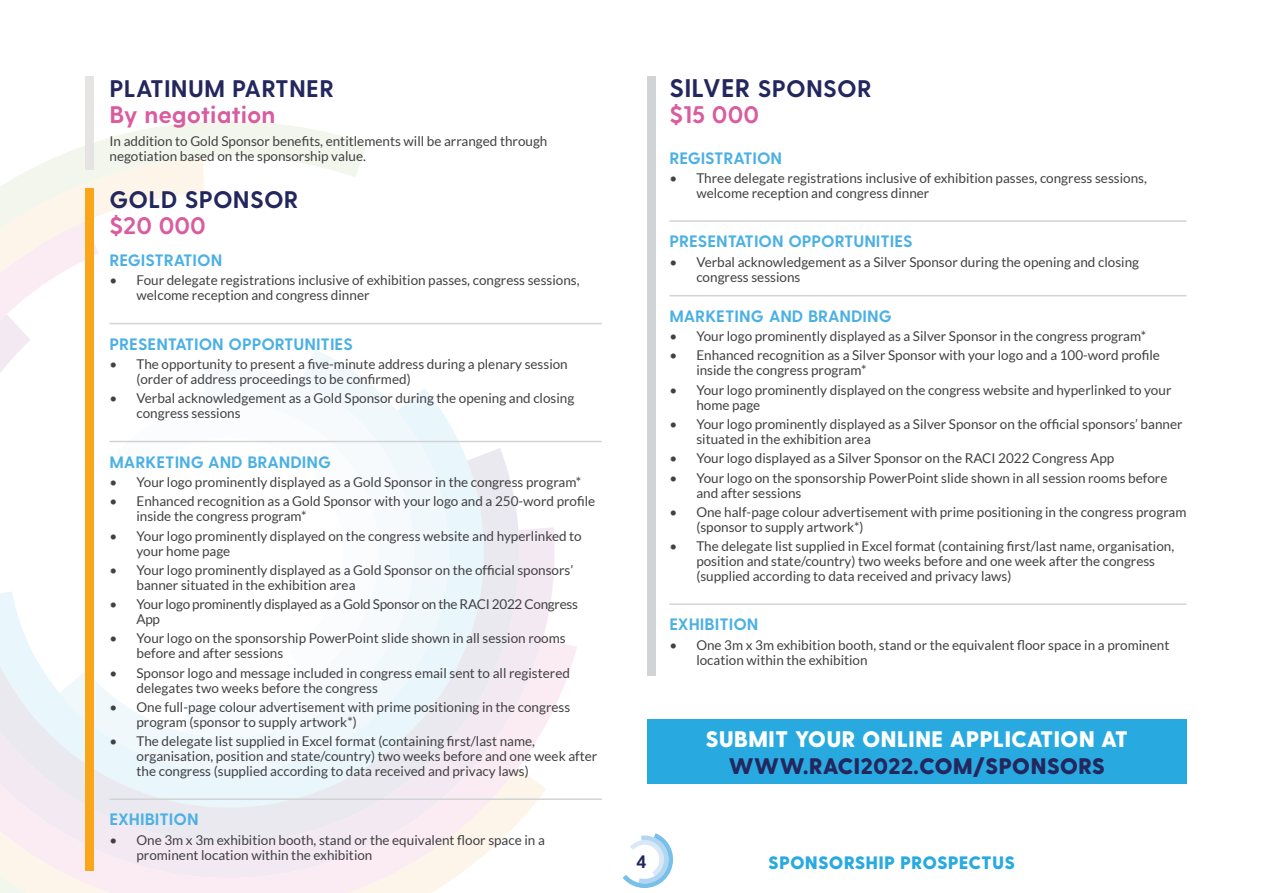
<style>
.page{position:relative;width:1263px;height:893px;background:#fff}
.page>*{position:absolute;margin:0;border:0;box-sizing:border-box;transform-origin:0 0}
.t1{font:700 24px/25.8px "Greycliff CF";letter-spacing:.01em;color:#24275d}
.t2{font:700 24px "Greycliff CF";color:#da5ca0}
.t3{font:800 22.5px "Greycliff CF";color:#fff}
.t4{font:800 22.5px "Greycliff CF";color:#24275d}
.t5{font:800 18px "Greycliff CF";letter-spacing:.01em;color:#28aae1}
.t6{font:700 18px "Greycliff CF";color:#24275d}
.t7{font:700 16.5px "Greycliff CF";color:#4bb0e4}
.t8{font:13.5px/15px "Lato";color:#414042}
.t9{font:13.5px/15px "Lato";letter-spacing:-.02em;color:#414042}
.s1{font-size:25.5px}
.s2{color:#da5ca0}
</style>
<div class="page">
<svg style="left:622px;top:833px;width:51px;height:55px"></svg>
<svg style="left:546px;top:324px;width:31px;height:400px"></svg>
<svg style="left:422px;top:324px;width:124px;height:569px"></svg>
<svg style="left:0;top:121px;width:422px;height:772px"></svg>
<hr style="left:109px;top:323px;width:493px;height:1px;background:#d1d3d4">
<hr style="left:109px;top:441px;width:493px;height:1px;background:#d1d3d4">
<hr style="left:109px;top:798px;width:493px;height:2px;background:#d1d3d4">
<div style="left:85px;top:188px;width:9px;height:682px;background:#faa61a"></div>
<div style="left:85px;top:77px;width:9px;height:93px;background:#e5e4e2"></div>
<hr style="left:669px;top:220px;width:517px;height:2px;background:#d1d3d4">
<hr style="left:669px;top:295px;width:517px;height:1px;background:#d1d3d4">
<hr style="left:669px;top:603px;width:517px;height:2px;background:#d1d3d4">
<div style="left:647px;top:77px;width:8px;height:599px;background:#d1d3d4"></div>
<div style="left:647px;top:720px;width:539px;height:64px;background:#28aae1"></div>
<h1 class="t1" style="left:110px;top:77px;width:226px">PLATINUM PARTNER</h1>
<h1 class="t2" style="left:109px;top:100px;width:168px">By negotiation</h1>
<p class="t8" style="left:109px;top:134px;width:439px">In addition to Gold Sponsor benefits, entitlements will be arranged through negotiation based on the sponsorship value.</p>
<h1 class="t1" style="left:110px;top:188px;width:191px">GOLD SPONSOR</h1>
<h1 class="t2" style="left:109px;top:211px;width:98px">$20 000</h1>
<p class="t7" style="left:109px;top:251px;width:114px">REGISTRATION</p>
<p class="t8" style="left:136px;top:273px;width:445px;text-indent:-27px">• Four delegate registrations inclusive of exhibition passes, congress sessions, welcome reception and congress dinner</p>
<p class="t7" style="left:109px;top:334px;width:245px">PRESENTATION OPPORTUNITIES</p>
<p class="t8" style="left:136px;top:357px;width:433px;text-indent:-27px">• The opportunity to present a five-minute address during a plenary session (order of address proceedings to be confirmed)</p>
<p class="t8" style="left:136px;top:391px;width:439px;text-indent:-27px">• Verbal acknowledgement as a Gold Sponsor during the opening and closing congress sessions</p>
<p class="t7" style="left:109px;top:452px;width:223px">MARKETING AND BRANDING</p>
<p class="t8" style="left:109px;top:475px;width:473px">• Your logo prominently displayed as a Gold Sponsor in the congress program*</p>
<p class="t8" style="left:136px;top:494px;width:460px;text-indent:-27px">• Enhanced recognition as a Gold Sponsor with your logo and a 250-word profile inside the congress program*</p>
<p class="t8" style="left:136px;top:528px;width:447px;text-indent:-27px">• Your logo prominently displayed on the congress website and hyperlinked to your home page</p>
<p class="t8" style="left:136px;top:562px;width:438px;text-indent:-27px">• Your logo prominently displayed as a Gold Sponsor on the official sponsors’ banner situated in the exhibition area</p>
<p class="t9" style="left:136px;top:597px;width:443px;text-indent:-27px">• Your logo prominently displayed as a Gold Sponsor on the RACI 2022 Congress<br>App</p>
<p class="t8" style="left:136px;top:631px;width:431px;text-indent:-27px">• Your logo on the sponsorship PowerPoint slide shown in all session rooms before and after sessions</p>
<p class="t8" style="left:136px;top:665px;width:435px;text-indent:-27px">• Sponsor logo and message included in congress email sent to all registered delegates two weeks before the congress</p>
<p class="t8" style="left:136px;top:699px;width:435px;text-indent:-27px">• One full-page colour advertisement with prime positioning in the congress program (sponsor to supply artwork*)</p>
<p class="t8" style="left:136px;top:734px;width:462px;text-indent:-27px">• The delegate list supplied in Excel format (containing first/last name, organisation, position and state/country) two weeks before and one week after the congress (supplied according to data received and privacy laws)</p>
<p class="t7" style="left:109px;top:810px;width:91px">EXHIBITION</p>
<p class="t8" style="left:136px;top:832px;width:410px;text-indent:-27px">• One 3m x 3m exhibition booth, stand or the equivalent floor space in a prominent location within the exhibition</p>
<h1 class="t1" style="left:669px;top:77px;width:204px"><span class="s1">SILVER</span> SPONSOR <span class="s2">$15 000</span></h1>
<p class="t7" style="left:669px;top:148px;width:114px">REGISTRATION</p>
<p class="t8" style="left:696px;top:170px;width:452px;text-indent:-27px">• Three delegate registrations inclusive of exhibition passes, congress sessions, welcome reception and congress dinner</p>
<p class="t7" style="left:669px;top:232px;width:245px">PRESENTATION OPPORTUNITIES</p>
<p class="t8" style="left:696px;top:254px;width:444px;text-indent:-27px">• Verbal acknowledgement as a Silver Sponsor during the opening and closing congress sessions</p>
<p class="t7" style="left:669px;top:306px;width:224px">MARKETING AND BRANDING</p>
<p class="t8" style="left:669px;top:329px;width:478px">• Your logo prominently displayed as a Silver Sponsor in the congress program*</p>
<p class="t8" style="left:696px;top:348px;width:465px;text-indent:-27px">• Enhanced recognition as a Silver Sponsor with your logo and a 100-word profile inside the congress program*</p>
<p class="t8" style="left:696px;top:382px;width:477px;text-indent:-27px">• Your logo prominently displayed on the congress website and hyperlinked to your home page</p>
<p class="t8" style="left:696px;top:416px;width:488px;text-indent:-27px">• Your logo prominently displayed as a Silver Sponsor on the official sponsors’ banner situated in the exhibition area</p>
<p class="t8" style="left:669px;top:451px;width:446px">• Your logo displayed as a Silver Sponsor on the RACI 2022 Congress App</p>
<p class="t8" style="left:696px;top:470px;width:473px;text-indent:-27px">• Your logo on the sponsorship PowerPoint slide shown in all session rooms before and after sessions</p>
<p class="t8" style="left:696px;top:504px;width:492px;text-indent:-27px">• One half-page colour advertisement with prime positioning in the congress program (sponsor to supply artwork*)</p>
<p class="t8" style="left:696px;top:538px;width:479px;text-indent:-27px">• The delegate list supplied in Excel format (containing first/last name, organisation, position and state/country) two weeks before and one week after the congress (supplied according to data received and privacy laws)</p>
<p class="t7" style="left:669px;top:615px;width:91px">EXHIBITION</p>
<p class="t8" style="left:696px;top:637px;width:474px;text-indent:-27px">• One 3m x 3m exhibition booth, stand or the equivalent floor space in a prominent location within the exhibition</p>
<h2 class="t3" style="left:705px;top:726px;width:424px">SUBMIT YOUR ONLINE APPLICATION AT</h2>
<h2 class="t4" style="left:728px;top:753px;width:378px">WWW.RACI2022.COM/SPONSORS</h2>
<h3 class="t6" style="left:636px;top:851px;width:12px">4</h3>
<h3 class="t5" style="left:768px;top:851px;width:248px">SPONSORSHIP PROSPECTUS</h3>
</div>
